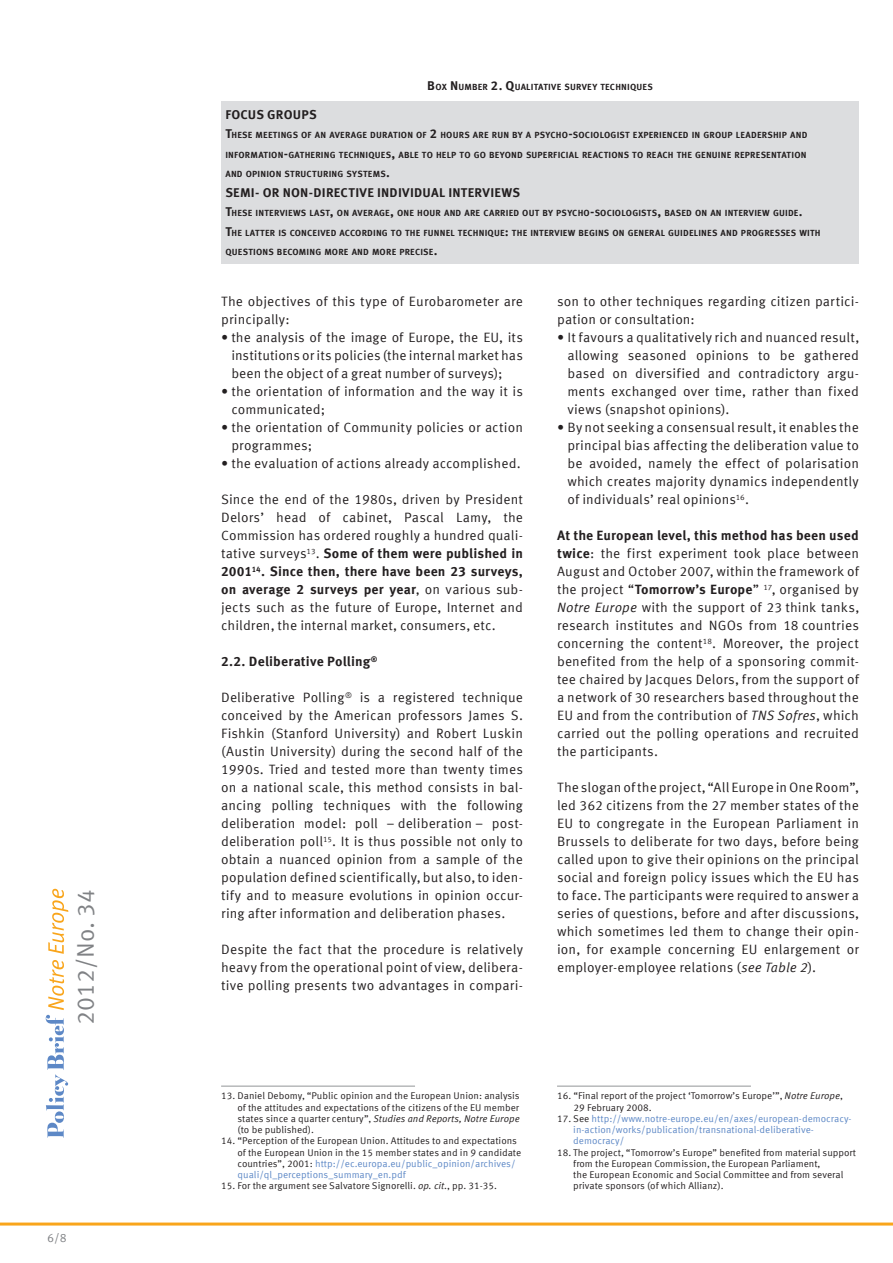
<style>
.page{position:relative;width:893px;height:1263px;background:#fff}
.page>*{position:absolute;margin:0;border:0;box-sizing:border-box;transform-origin:0 0}
.t1{font:24px "Meta Corr Turk";color:#808285}
.Texte_courant_EN{font:13.5px/18px "Meta Corr Turk";letter-spacing:.005em;color:#231f20;text-align:justify}
.Inter_2_EN{font:700 13.5px "Meta Corr Turk";letter-spacing:.005em;color:#231f20}
.PP_Texte_encadre{font:700 12.75px "Meta Corr Turk";letter-spacing:.015em;color:#231f20}
.t2{font:12px "Meta Corr Turk";color:#808285}
.PP_Note_page{font:9.75px/11.2px "Meta Corr Turk";color:#231f20}
.PP_Note_page___filet{font:9.75px/11.2px "Meta Corr Turk";color:#231f20;text-align:justify}
.PP_Note_page-2{font:9.75px/11.2px "Meta Corr Turk";color:#5d88c6}
.PP_Texte_encadre-2{font:700 8.85px "Meta Corr Turk";letter-spacing:.02em;color:#231f20}
.PP_légende_tableau{font:700 8.85px "Meta Corr Turk";letter-spacing:.02em;color:#231f20}
.s1{font-size:12.75px}
.s2{font-weight:700}
.s3{font-style:italic}
.s4{color:#5d88c6}
.s5{color:#231f20}
</style>
<div class="page">
<hr style="left:0;top:1222px;width:893px;height:3px;background:#f9a51b">
<div style="left:221px;top:101px;width:638px;height:163px;background:#dcdddf"></div>
<hr style="left:221px;top:1086px;width:194px;height:1px;background:#939598">
<hr style="left:557px;top:1086px;width:194px;height:1px;background:#939598">
<svg style="left:46px;top:889px;width:22px;height:249px"></svg>
<p class="t1" style="left:72px;top:1025px;width:138px;rotate:-90deg">2012/No. 34</p>
<p class="t2" style="left:47px;top:1231px;width:21px">6/8</p>
<p class="PP_légende_tableau" style="left:427px;top:82px;width:227px"><span class="s1">B</span>OX <span class="s1">N</span> UMBER <span class="s1">2. Q</span>UALITATIVE SURVEY TECHNIQUES</p>
<p class="PP_Texte_encadre" style="left:225px;top:107px;width:93px">FOCUS GROUPS</p>
<p class="PP_Texte_encadre-2" style="left:225px;top:130px;width:584px"><span class="s1">T</span>HESE MEETINGS OF AN AVERAGE DURATION OF <span class="s1">2</span> HOURS ARE RUN BY A PSYCHO<span class="s1">-</span>SOCIOLOGIST EXPERIENCED IN GROUP LEADERSHIP AND</p>
<p class="PP_Texte_encadre-2" style="left:225px;top:149px;width:583px">INFORMATION<span class="s1">-</span>GATHERING TECHNIQUES<span class="s1">,</span> ABLE TO HELP TO GO BEYOND SUPERFICIAL REACTIONS TO REACH THE GENUINE REPRESENTATION</p>
<p class="PP_Texte_encadre-2" style="left:225px;top:169px;width:166px">AND OPINION STRUCTURING SYSTEMS<span class="s1">.</span></p>
<p class="PP_Texte_encadre" style="left:225px;top:185px;width:296px">SEMI- OR NON-DIRECTIVE INDIVIDUAL INTERVIEWS</p>
<p class="PP_Texte_encadre-2" style="left:225px;top:208px;width:579px"><span class="s1">T</span>HESE INTERVIEWS LAST<span class="s1">,</span> ON AVERAGE<span class="s1">,</span> ONE HOUR AND ARE CARRIED OUT BY PSYCHO<span class="s1">-</span>SOCIOLOGISTS<span class="s1">,</span> BASED ON AN INTERVIEW GUIDE<span class="s1">.</span></p>
<p class="PP_Texte_encadre-2" style="left:225px;top:227px;width:597px"><span class="s1">T</span>HE LATTER IS CONCEIVED ACCORDING TO THE FUNNEL TECHNIQUE<span class="s1">:</span> THE INTERVIEW BEGINS ON GENERAL GUIDELINES AND PROGRESSES WITH</p>
<p class="PP_Texte_encadre-2" style="left:225px;top:247px;width:214px">QUESTIONS BECOMING MORE AND MORE PRECISE<span class="s1">.</span></p>
<p class="Texte_courant_EN" style="left:221px;top:292px;width:303px">The objectives of this type of Eurobarometer are principally:</p>
<p class="Texte_courant_EN" style="left:231px;top:328px;width:293px;text-indent:-10px">• the analysis of the image of Europe, the EU, its institutions or its policies (the internal market has been the object of a great number of surveys);</p>
<p class="Texte_courant_EN" style="left:231px;top:382px;width:293px;text-indent:-10px">• the orientation of information and the way it is communicated;</p>
<p class="Texte_courant_EN" style="left:231px;top:418px;width:293px;text-indent:-10px">• the orientation of Community policies or action programmes;</p>
<p class="Texte_courant_EN" style="left:221px;top:454px;width:301px">• the evaluation of actions already accomplished.</p>
<p class="Texte_courant_EN" style="left:221px;top:490px;width:303px">Since the end of the 1980s, driven by President Delors’ head of cabinet, Pascal Lamy, the Commission has ordered roughly a hundred quali&shy;tative surveys<sup>13</sup>. <span class="s2">Some of them were published in 2001</span><sup>14</sup><span class="s2">. Since then, there have been 23 surveys, on average 2 surveys per year</span>, on various sub&shy;jects such as the future of Europe, Internet and children, the internal market, consumers, etc.</p>
<p class="Inter_2_EN" style="left:221px;top:653px;width:158px">2.2. Deliberative Polling<sup>®</sup></p>
<p class="Texte_courant_EN" style="left:221px;top:688px;width:303px">Deliberative Polling<sup>®</sup> is a registered technique conceived by the American professors James S.<br>Fishkin (Stanford University) and Robert Luskin (Austin University) during the second half of the 1990s. Tried and tested more than twenty times on a national scale, this method consists in bal&shy;ancing polling techniques with the following deliberation model: poll – deliberation – post&shy;deliberation poll<sup>15</sup>. It is thus possible not only to obtain a nuanced opinion from a sample of the population defined scientifically, but also, to iden&shy;tify and to measure evolutions in opinion occur&shy;ring after information and deliberation phases.</p>
<p class="Texte_courant_EN" style="left:221px;top:940px;width:303px">Despite the fact that the procedure is relatively heavy from the operational point of view, delibera&shy;tive polling presents two advantages in compari-</p>
<p class="Texte_courant_EN" style="left:557px;top:292px;width:303px">son to other techniques regarding citizen partici&shy;pation or consultation:</p>
<p class="Texte_courant_EN" style="left:567px;top:328px;width:293px;text-indent:-10px">• It favours a qualitatively rich and nuanced result, allowing seasoned opinions to be gathered based on diversified and contradictory argu&shy;ments exchanged over time, rather than fixed views (snapshot opinions).</p>
<p class="Texte_courant_EN" style="left:567px;top:418px;width:293px;text-indent:-10px">• By not seeking a consensual result, it enables the principal bias affecting the deliberation value to be avoided, namely the effect of polarisation which creates majority dynamics independently of individuals’ real opinions<sup>16</sup>.</p>
<p class="Texte_courant_EN" style="left:557px;top:526px;width:303px"><span class="s2">At the European level, this method has been used twice</span>: the first experiment took place between August and October 2007, within the framework of the project “<span class="s2">Tomorrow’s Europe</span>” <sup>17</sup>, organised by <span class="s3">Notre Europe</span> with the support of 23 think tanks, research institutes and NGOs from 18 countries concerning the content<sup>18</sup>. Moreover, the project benefited from the help of a sponsoring commit&shy;tee chaired by Jacques Delors, from the support of a network of 30 researchers based throughout the EU and from the contribution of <span class="s3">TNS Sofres</span>, which carried out the polling operations and recruited the participants.</p>
<p class="Texte_courant_EN" style="left:557px;top:778px;width:303px">The slogan of the project, “All Europe in One Room”, led 362 citizens from the 27 member states of the EU to congregate in the European Parliament in Brussels to deliberate for two days, before being called upon to give their opinions on the principal social and foreign policy issues which the EU has to face. The participants were required to answer a series of questions, before and after discussions, which sometimes led them to change their opin&shy;ion, for example concerning EU enlargement or employer-employee relations (<span class="s3">see Table 2</span>).</p>
<p class="PP_Note_page___filet" style="left:238px;top:1090px;width:284px;text-indent:-16px">13. Daniel Debomy, “Public opinion and the European Union: analysis of the attitudes and expectations of the citizens of the EU member states since a quarter century”, <span class="s3">Studies and Reports, Notre Europe </span>(to be published).</p>
<p class="PP_Note_page" style="left:238px;top:1135px;width:285px;text-indent:-16px">14. “Perception of the European Union. Attitudes to and expectations of the European Union in the 15 member states and in 9 candidate countries”, 2001: <span class="s4">http://ec.europa.eu/public_opinion/archives/ quali/ql_perceptions_summary_en.pdf</span></p>
<p class="PP_Note_page" style="left:221px;top:1180px;width:277px">15. For the argument see Salvatore Signorelli. <span class="s3">op. cit.</span>, pp. 31-35.</p>
<p class="PP_Note_page___filet" style="left:573px;top:1090px;width:271px;text-indent:-16px">16. “Final report of the project ‘Tomorrow’s Europe’”, <span class="s3">Notre Europe</span>,<br>29 February 2008.</p>
<p class="PP_Note_page-2" style="left:573px;top:1113px;width:280px;text-indent:-16px"><span class="s5">17. See</span> http://www.notre-europe.eu/en/axes/european-democracy&shy;in-action/works/publication/transnational-deliberative&shy;democracy/</p>
<p class="PP_Note_page" style="left:573px;top:1146px;width:284px;text-indent:-16px">18. The project, “Tomorrow’s Europe” benefited from material support from the European Commission, the European Parliament,<br>the European Economic and Social Committee and from several private sponsors (of which Allianz).</p>
</div>
